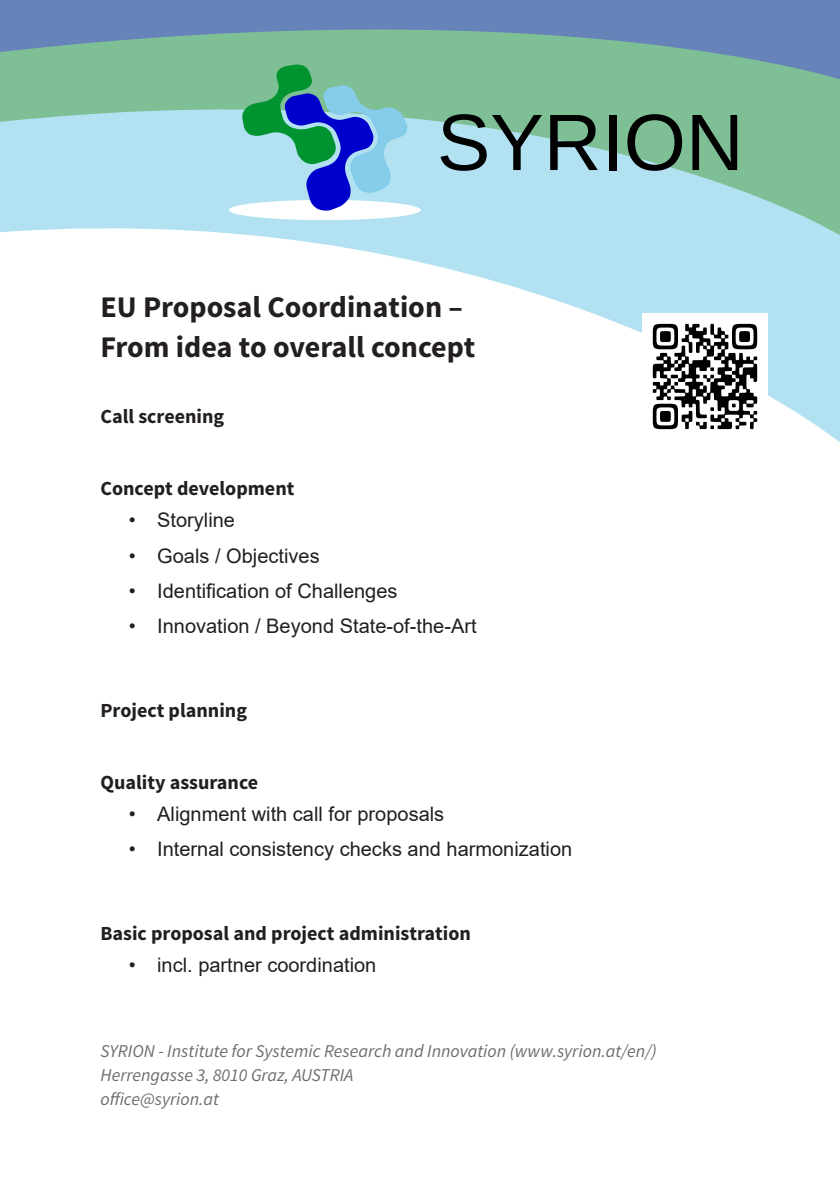
<style>
.page{position:relative;width:840px;height:1191px;background:#fff}
.page>*{position:absolute;margin:0;border:0;box-sizing:border-box;transform-origin:0 0}
.t1{font:80px "Arimo";color:#000}
.t2{font:700 30px "Source Sans Pro";color:#231f20}
.t3{font:20px "Arial";color:#231f20}
.t4{font:700 20px "Source Sans Pro";color:#231f20}
.t5{font:italic 18px "Source Sans Pro";color:#6c6d70}
</style>
<div class="page">
<svg style="left:251px;top:235px;width:588px;height:207px"></svg>
<svg style="left:0;top:105px;width:839px;height:130px;background:#a3d7d6"></svg>
<svg style="left:0;top:0;width:839px;height:105px;background:#73a5a5"></svg>
<svg style="left:228px;top:65px;width:192px;height:155px;background:#7cb3c2"></svg>
<img style="left:642px;top:313px;width:125px;height:126px">
<p class="t1" style="left:436px;top:92px;width:308px">SYRION</p>
<p class="t2" style="left:100px;top:288px;width:363px">EU Proposal Coordination –</p>
<p class="t2" style="left:100px;top:328px;width:376px">From idea to overall concept</p>
<p class="t4" style="left:100px;top:404px;width:125px">Call screening</p>
<p class="t4" style="left:100px;top:476px;width:195px">Concept development</p>
<p class="t3" style="left:129px;top:506px;width:108px">• Storyline</p>
<p class="t3" style="left:129px;top:542px;width:192px">• Goals / Objectives</p>
<p class="t3" style="left:129px;top:577px;width:270px">• Identification of Challenges</p>
<p class="t3" style="left:129px;top:612px;width:349px">• Innovation / Beyond State-of-the-Art</p>
<p class="t4" style="left:100px;top:697px;width:148px">Project planning</p>
<p class="t4" style="left:100px;top:769px;width:159px">Quality assurance</p>
<p class="t3" style="left:129px;top:800px;width:317px">• Alignment with call for proposals</p>
<p class="t3" style="left:129px;top:835px;width:444px">• Internal consistency checks and harmonization</p>
<p class="t4" style="left:100px;top:920px;width:372px">Basic proposal and project administration</p>
<p class="t3" style="left:129px;top:950px;width:249px">• incl. partner coordination</p>
<p class="t5" style="left:100px;top:1040px;width:557px">SYRION - Institute for Systemic Research and Innovation (www.syrion.at/en/)</p>
<p class="t5" style="left:100px;top:1064px;width:254px">Herrengasse 3, 8010 Graz, AUSTRIA</p>
<p class="t5" style="left:100px;top:1088px;width:120px">office@syrion.at</p>
</div>
